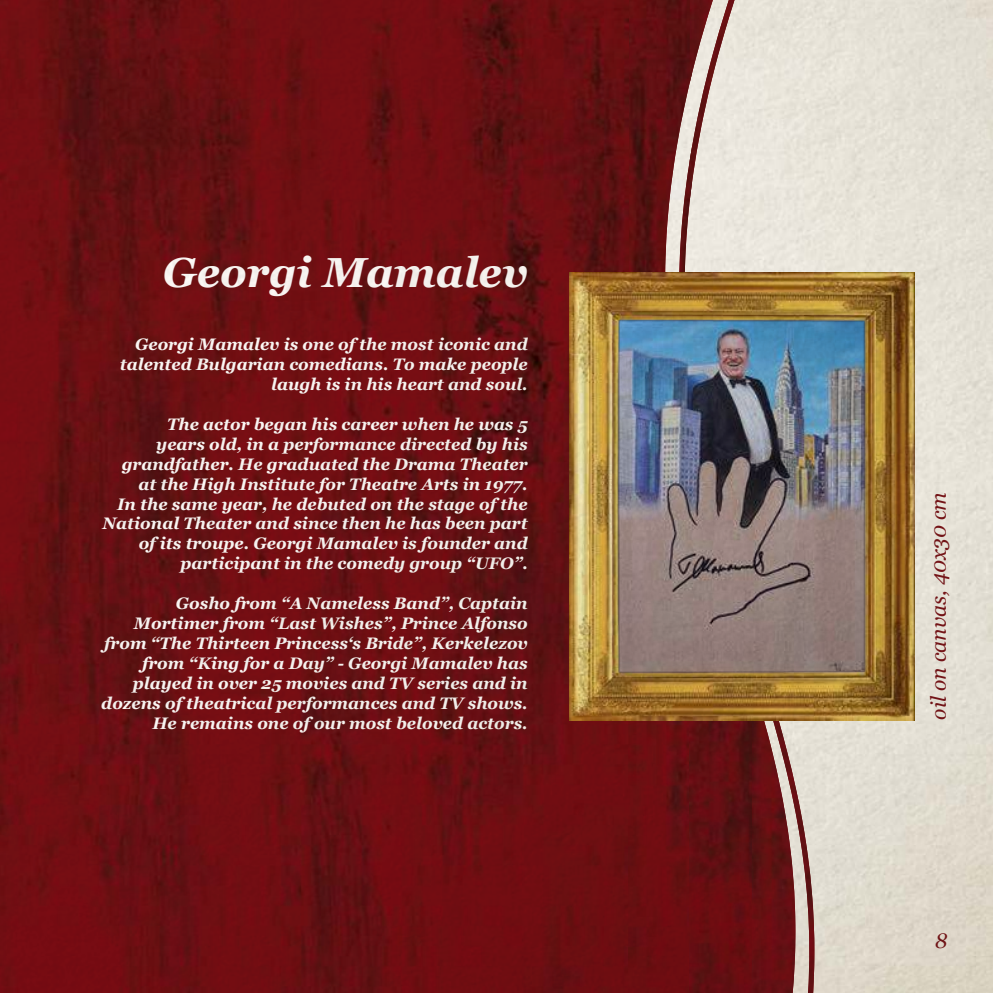
<style>
.page{position:relative;width:993px;height:993px;background:#fff}
.page>*{position:absolute;margin:0;border:0;box-sizing:border-box;transform-origin:0 0}
.t1{font:italic 700 42px "Georgia";color:#fff}
.t2{font:italic 21px "Georgia";color:#81171c}
.t3{font:italic 700 16.62px/19.9px "Georgia";color:#fff;text-align:right}
</style>
<div class="page">
<img style="left:0;top:0;width:992px;height:992px">
<h1 class="t1" style="left:163px;top:245px;width:366px">Georgi Mamalev</h1>
<p class="t3" style="left:120px;top:334px;width:409px">Georgi Mamalev is one of the most iconic and talented Bulgarian comedians. To make people laugh is in his heart and soul.</p>
<p class="t3" style="left:102px;top:414px;width:426px">The actor began his career when he was 5<br>years old, in a performance directed by his grandfather. He graduated the Drama Theater at the High Institute for Theatre Arts in 1977.<br>In the same year, he debuted on the stage of the National Theater and since then he has been part of its troupe. Georgi Mamalev is founder and participant in the comedy group “UFO”.</p>
<p class="t3" style="left:101px;top:593px;width:428px">Gosho from “A Nameless Band”, Captain Mortimer from “Last Wishes”, Prince Alfonso from “The Thirteen Princess‘s Bride”, Kerkelezov from “King for a Day” - Georgi Mamalev has played in over 25 movies and TV series and in dozens of theatrical performances and TV shows.<br>He remains one of our most beloved actors.</p>
<p class="t2" style="left:925px;top:719px;width:229px;rotate:-90deg">oil on canvas, 40x30 cm</p>
<p class="t2" style="left:934px;top:927px;width:14px">8</p>
</div>
